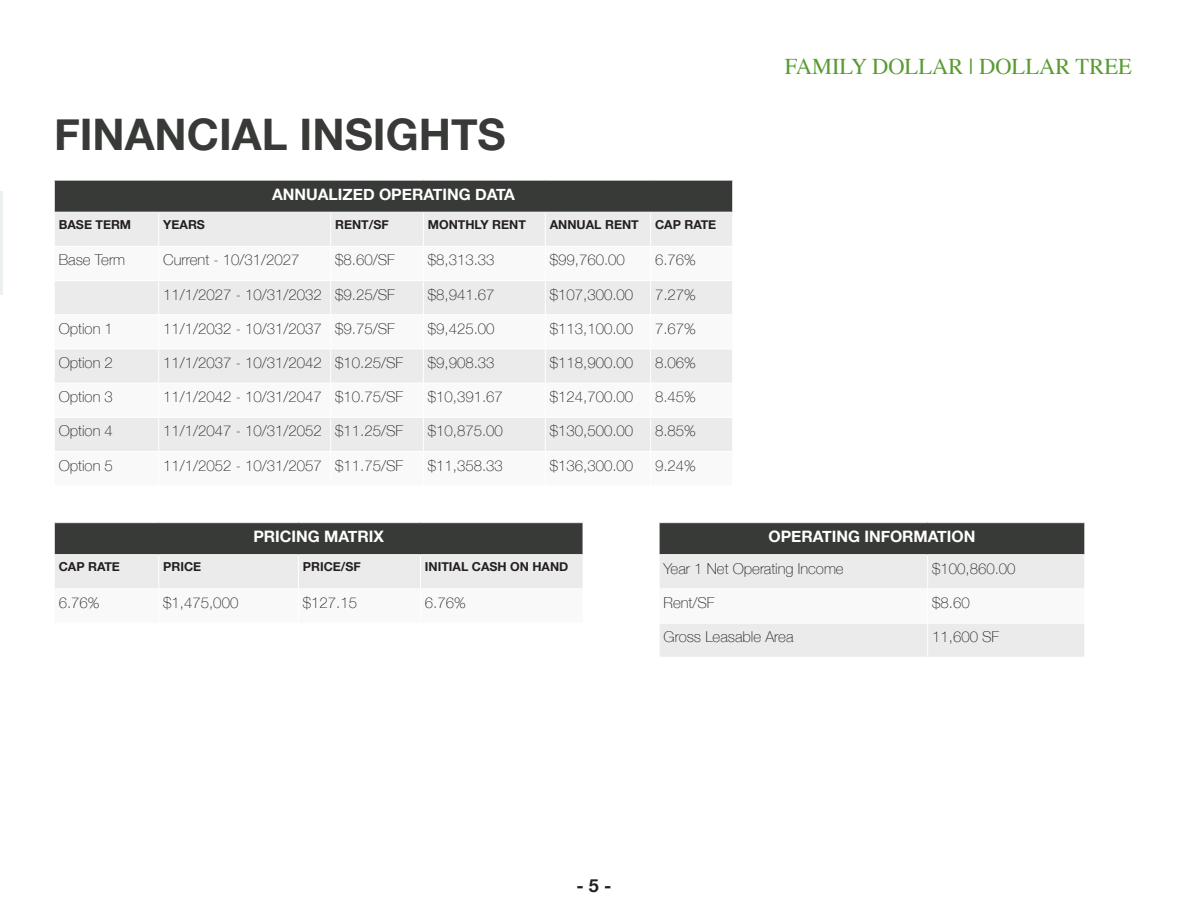
<style>
.page{position:relative;width:1188px;height:918px;background:#fff}
.page>*{position:absolute;margin:0;border:0;box-sizing:border-box;transform-origin:0 0}
.t1{font:700 43.5px "Helvetica Neue";color:#373a36}
.t2{font:22.5px "Times";color:#589b31}
.t3{font:700 18px "Helvetica Neue";color:#231f20}
.t4{font:700 15.75px "Helvetica Neue";color:#fff}
.t5{font:100 15px "Helvetica Neue";color:#231f20}
.t6{font:700 12.3px "Helvetica Neue";color:#231f20}
</style>
<div class="page">
<div style="left:54px;top:180px;width:679px;height:32px;background:#373a36"></div>
<div style="left:55px;top:213px;width:677px;height:33px;background:#ebebeb"></div>
<svg style="left:55px;top:281px;width:677px;height:170px;fill:#ebebeb"></svg>
<hr style="left:159px;top:212px;width:1px;height:34px;background:#fff">
<hr style="left:330px;top:212px;width:1px;height:34px;background:#fff">
<hr style="left:423px;top:212px;width:1px;height:34px;background:#fff">
<hr style="left:545px;top:212px;width:1px;height:34px;background:#fff">
<hr style="left:650px;top:212px;width:1px;height:34px;background:#fff">
<hr style="left:159px;top:281px;width:1px;height:33px;background:#fff">
<hr style="left:330px;top:281px;width:1px;height:33px;background:#fff">
<hr style="left:423px;top:281px;width:1px;height:33px;background:#fff">
<hr style="left:545px;top:281px;width:1px;height:33px;background:#fff">
<hr style="left:650px;top:281px;width:1px;height:33px;background:#fff">
<hr style="left:54px;top:314px;width:105px;height:1px;background:#fff">
<hr style="left:159px;top:314px;width:172px;height:1px;background:#fff">
<hr style="left:159px;top:315px;width:1px;height:34px;background:#fff">
<hr style="left:331px;top:314px;width:92px;height:1px;background:#fff">
<hr style="left:330px;top:315px;width:1px;height:34px;background:#fff">
<hr style="left:423px;top:314px;width:122px;height:1px;background:#fff">
<hr style="left:423px;top:315px;width:1px;height:34px;background:#fff">
<hr style="left:545px;top:314px;width:106px;height:1px;background:#fff">
<hr style="left:545px;top:315px;width:1px;height:34px;background:#fff">
<hr style="left:651px;top:314px;width:82px;height:1px;background:#fff">
<hr style="left:650px;top:315px;width:1px;height:34px;background:#fff">
<hr style="left:54px;top:349px;width:105px;height:1px;background:#fff">
<hr style="left:159px;top:349px;width:172px;height:1px;background:#fff">
<hr style="left:159px;top:349px;width:1px;height:34px;background:#fff">
<hr style="left:331px;top:349px;width:92px;height:1px;background:#fff">
<hr style="left:330px;top:349px;width:1px;height:34px;background:#fff">
<hr style="left:423px;top:349px;width:122px;height:1px;background:#fff">
<hr style="left:423px;top:349px;width:1px;height:34px;background:#fff">
<hr style="left:545px;top:349px;width:106px;height:1px;background:#fff">
<hr style="left:545px;top:349px;width:1px;height:34px;background:#fff">
<hr style="left:651px;top:349px;width:82px;height:1px;background:#fff">
<hr style="left:650px;top:349px;width:1px;height:34px;background:#fff">
<hr style="left:54px;top:383px;width:105px;height:1px;background:#fff">
<hr style="left:159px;top:383px;width:172px;height:1px;background:#fff">
<hr style="left:159px;top:383px;width:1px;height:34px;background:#fff">
<hr style="left:331px;top:383px;width:92px;height:1px;background:#fff">
<hr style="left:330px;top:383px;width:1px;height:34px;background:#fff">
<hr style="left:423px;top:383px;width:122px;height:1px;background:#fff">
<hr style="left:423px;top:383px;width:1px;height:34px;background:#fff">
<hr style="left:545px;top:383px;width:106px;height:1px;background:#fff">
<hr style="left:545px;top:383px;width:1px;height:34px;background:#fff">
<hr style="left:651px;top:383px;width:82px;height:1px;background:#fff">
<hr style="left:650px;top:383px;width:1px;height:34px;background:#fff">
<hr style="left:54px;top:417px;width:105px;height:1px;background:#fff">
<hr style="left:159px;top:417px;width:172px;height:1px;background:#fff">
<hr style="left:159px;top:418px;width:1px;height:33px;background:#fff">
<hr style="left:331px;top:417px;width:92px;height:1px;background:#fff">
<hr style="left:330px;top:418px;width:1px;height:33px;background:#fff">
<hr style="left:423px;top:417px;width:122px;height:1px;background:#fff">
<hr style="left:423px;top:418px;width:1px;height:33px;background:#fff">
<hr style="left:545px;top:417px;width:106px;height:1px;background:#fff">
<hr style="left:545px;top:418px;width:1px;height:33px;background:#fff">
<hr style="left:651px;top:417px;width:82px;height:1px;background:#fff">
<hr style="left:650px;top:418px;width:1px;height:33px;background:#fff">
<hr style="left:54px;top:180px;width:105px;height:1px;background:#fff">
<hr style="left:54px;top:180px;width:1px;height:32px;background:#fff">
<hr style="left:159px;top:180px;width:172px;height:1px;background:#fff">
<hr style="left:331px;top:180px;width:92px;height:1px;background:#fff">
<hr style="left:423px;top:180px;width:122px;height:1px;background:#fff">
<hr style="left:545px;top:180px;width:106px;height:1px;background:#fff">
<hr style="left:651px;top:180px;width:82px;height:1px;background:#fff">
<hr style="left:732px;top:180px;width:1px;height:32px;background:#fff">
<div style="left:54px;top:523px;width:529px;height:32px;background:#373a36"></div>
<div style="left:55px;top:555px;width:528px;height:33px;background:#ebebeb"></div>
<hr style="left:159px;top:555px;width:1px;height:34px;background:#fff">
<hr style="left:298px;top:555px;width:1px;height:34px;background:#fff">
<hr style="left:420px;top:555px;width:1px;height:34px;background:#fff">
<hr style="left:54px;top:523px;width:1px;height:31px;background:#fff">
<hr style="left:54px;top:554px;width:105px;height:1px;background:#fff">
<hr style="left:159px;top:554px;width:139px;height:1px;background:#fff">
<hr style="left:298px;top:554px;width:122px;height:1px;background:#fff">
<hr style="left:420px;top:554px;width:163px;height:1px;background:#fff">
<div style="left:659px;top:523px;width:426px;height:32px;background:#373a36"></div>
<svg style="left:660px;top:555px;width:424px;height:102px"></svg>
<hr style="left:927px;top:555px;width:1px;height:34px;background:#fff">
<hr style="left:659px;top:589px;width:269px;height:1px;background:#fff">
<hr style="left:928px;top:589px;width:157px;height:1px;background:#fff">
<hr style="left:927px;top:589px;width:1px;height:34px;background:#fff">
<hr style="left:659px;top:623px;width:269px;height:1px;background:#fff">
<hr style="left:928px;top:623px;width:157px;height:1px;background:#fff">
<hr style="left:927px;top:623px;width:1px;height:34px;background:#fff">
<hr style="left:659px;top:523px;width:1px;height:31px;background:#fff">
<hr style="left:659px;top:554px;width:269px;height:1px;background:#fff">
<hr style="left:928px;top:554px;width:157px;height:1px;background:#fff">
<hr style="left:0;top:191px;width:2px;height:104px;background:#edf1ee">
<p class="t1" style="left:54px;top:100px;width:453px">FINANCIAL INSIGHTS</p>
<p class="t4" style="left:272px;top:182px;width:244px">ANNUALIZED OPERATING DATA</p>
<p class="t6" style="left:59px;top:215px;width:74px">BASE TERM</p>
<p class="t6" style="left:163px;top:215px;width:43px">YEARS</p>
<p class="t6" style="left:335px;top:215px;width:55px">RENT/SF</p>
<p class="t6" style="left:428px;top:215px;width:100px">MONTHLY RENT</p>
<p class="t6" style="left:550px;top:215px;width:90px">ANNUAL RENT</p>
<p class="t6" style="left:655px;top:215px;width:63px">CAP RATE</p>
<p class="t5" style="left:59px;top:249px;width:68px">Base Term</p>
<p class="t5" style="left:163px;top:249px;width:138px">Current - 10/31/2027</p>
<p class="t5" style="left:335px;top:249px;width:61px">$8.60/SF</p>
<p class="t5" style="left:428px;top:249px;width:68px">$8,313.33</p>
<p class="t5" style="left:550px;top:249px;width:77px">$99,760.00</p>
<p class="t5" style="left:655px;top:249px;width:42px">6.76%</p>
<p class="t5" style="left:163px;top:283px;width:160px">11/1/2027 - 10/31/2032</p>
<p class="t5" style="left:335px;top:283px;width:61px">$9.25/SF</p>
<p class="t5" style="left:428px;top:283px;width:68px">$8,941.67</p>
<p class="t5" style="left:550px;top:283px;width:85px">$107,300.00</p>
<p class="t5" style="left:655px;top:283px;width:42px">7.27%</p>
<p class="t5" style="left:59px;top:317px;width:56px">Option 1</p>
<p class="t5" style="left:163px;top:317px;width:160px">11/1/2032 - 10/31/2037</p>
<p class="t5" style="left:335px;top:317px;width:61px">$9.75/SF</p>
<p class="t5" style="left:428px;top:317px;width:68px">$9,425.00</p>
<p class="t5" style="left:550px;top:317px;width:85px">$113,100.00</p>
<p class="t5" style="left:655px;top:317px;width:42px">7.67%</p>
<p class="t5" style="left:59px;top:351px;width:56px">Option 2</p>
<p class="t5" style="left:163px;top:351px;width:160px">11/1/2037 - 10/31/2042</p>
<p class="t5" style="left:335px;top:351px;width:70px">$10.25/SF</p>
<p class="t5" style="left:428px;top:351px;width:68px">$9,908.33</p>
<p class="t5" style="left:550px;top:351px;width:85px">$118,900.00</p>
<p class="t5" style="left:655px;top:351px;width:42px">8.06%</p>
<p class="t5" style="left:59px;top:385px;width:56px">Option 3</p>
<p class="t5" style="left:163px;top:385px;width:160px">11/1/2042 - 10/31/2047</p>
<p class="t5" style="left:335px;top:385px;width:70px">$10.75/SF</p>
<p class="t5" style="left:428px;top:385px;width:77px">$10,391.67</p>
<p class="t5" style="left:550px;top:385px;width:85px">$124,700.00</p>
<p class="t5" style="left:655px;top:385px;width:42px">8.45%</p>
<p class="t5" style="left:59px;top:420px;width:56px">Option 4</p>
<p class="t5" style="left:163px;top:420px;width:160px">11/1/2047 - 10/31/2052</p>
<p class="t5" style="left:335px;top:420px;width:70px">$11.25/SF</p>
<p class="t5" style="left:428px;top:420px;width:77px">$10,875.00</p>
<p class="t5" style="left:550px;top:420px;width:85px">$130,500.00</p>
<p class="t5" style="left:655px;top:420px;width:42px">8.85%</p>
<p class="t5" style="left:59px;top:454px;width:56px">Option 5</p>
<p class="t5" style="left:163px;top:454px;width:160px">11/1/2052 - 10/31/2057</p>
<p class="t5" style="left:335px;top:454px;width:70px">$11.75/SF</p>
<p class="t5" style="left:428px;top:454px;width:77px">$11,358.33</p>
<p class="t5" style="left:550px;top:454px;width:85px">$136,300.00</p>
<p class="t5" style="left:655px;top:454px;width:42px">9.24%</p>
<h2 class="t2" style="left:785px;top:46px;width:348px">FAMILY DOLLAR | DOLLAR TREE</h2>
<p class="t4" style="left:253px;top:525px;width:132px">PRICING MATRIX</p>
<p class="t6" style="left:59px;top:557px;width:63px">CAP RATE</p>
<p class="t6" style="left:163px;top:557px;width:40px">PRICE</p>
<p class="t6" style="left:303px;top:557px;width:59px">PRICE/SF</p>
<p class="t6" style="left:425px;top:557px;width:145px">INITIAL CASH ON HAND</p>
<p class="t5" style="left:59px;top:591px;width:42px">6.76%</p>
<p class="t5" style="left:163px;top:591px;width:77px">$1,475,000</p>
<p class="t5" style="left:303px;top:591px;width:56px">$127.15</p>
<p class="t5" style="left:425px;top:591px;width:42px">6.76%</p>
<p class="t4" style="left:768px;top:525px;width:209px">OPERATING INFORMATION</p>
<p class="t5" style="left:664px;top:557px;width:182px">Year 1 Net Operating Income</p>
<p class="t5" style="left:932px;top:557px;width:85px">$100,860.00</p>
<p class="t5" style="left:664px;top:591px;width:53px">Rent/SF</p>
<p class="t5" style="left:932px;top:591px;width:39px">$8.60</p>
<p class="t5" style="left:664px;top:625px;width:131px">Gross Leasable Area</p>
<p class="t5" style="left:932px;top:625px;width:69px">11,600 SF</p>
<p class="t3" style="left:577px;top:872px;width:36px">- 5 -</p>
</div>
